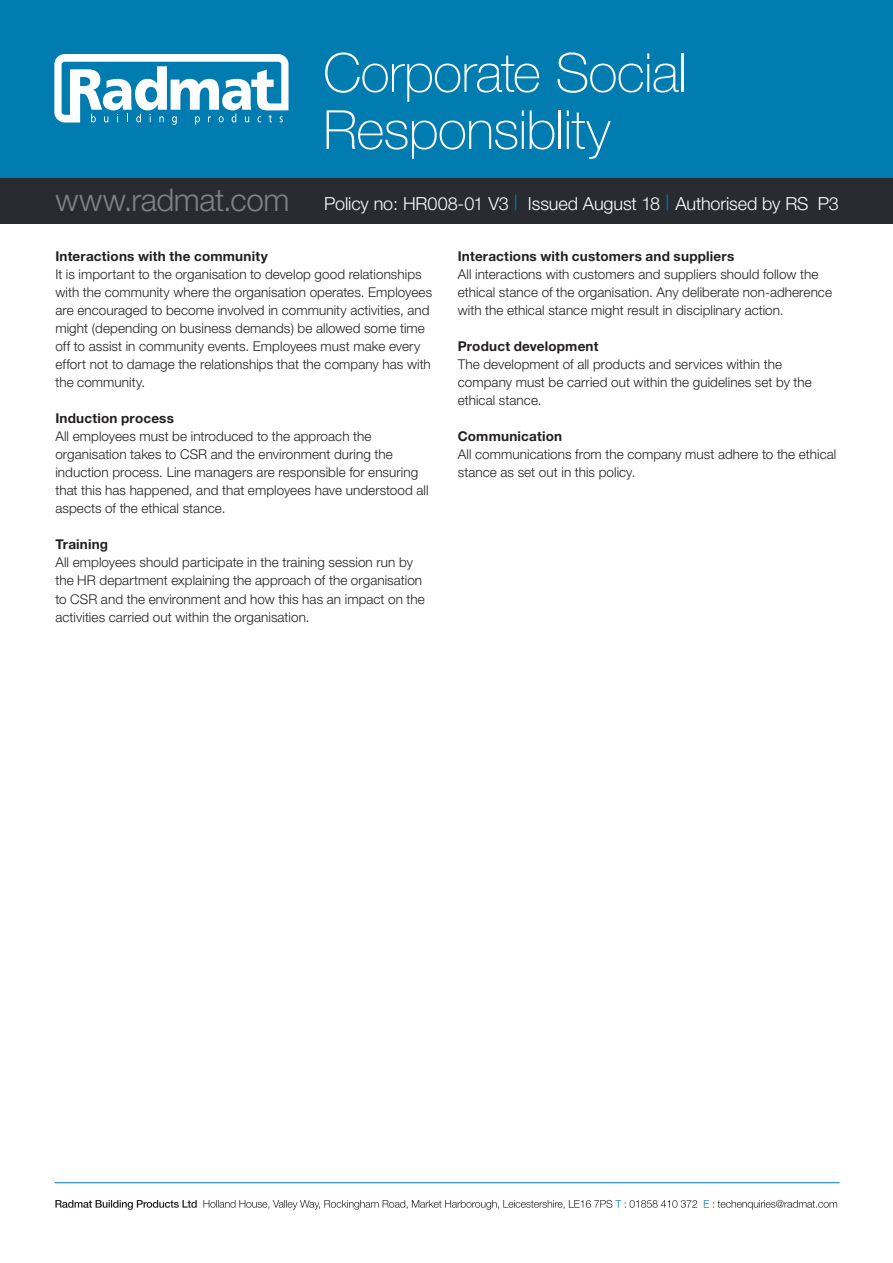
<style>
.page{position:relative;width:893px;height:1263px;background:#fff}
.page>*{position:absolute;margin:0;border:0;box-sizing:border-box;transform-origin:0 0}
.t1{font:100 54px/57px "Helvetica Neue";letter-spacing:-.015em;color:#fff}
.t2{font:300 18px "Helvetica Neue";letter-spacing:-.01em;color:#fff}
.t3{font:300 13.5px/18px "Helvetica Neue";letter-spacing:.005em;color:#231f20}
.t4{font:700 13.5px "Helvetica Neue";letter-spacing:.015em;color:#231f20}
.s1{font-size:31.2px;color:#808285}
.s2{font-size:21px;color:#007cb1}
</style>
<div class="page">
<div style="left:0;top:0;width:893px;height:178px;background:#007cb1"></div>
<div style="left:0;top:179px;width:893px;height:45px;background:#282c31"></div>
<svg style="left:54px;top:54px;width:235px;height:71px"></svg>
<hr style="left:55px;top:1182px;width:785px;height:1px;background:#007cb1">
<svg style="left:704px;top:1200px;width:133px;height:10px"></svg>
<svg style="left:55px;top:1200px;width:642px;height:10px"></svg>
<h1 class="t1" style="left:323px;top:44px;width:365px">Corporate Social<br>Responsiblity</h1>
<p class="t2" style="left:55px;top:193px;width:785px"><span class="s1">www.radmat.com</span> Policy no: HR008-01 V3 <span class="s2">|</span> Issued August 18 <span class="s2">|</span> Authorised by RS P3</p>
<p class="t4" style="left:55px;top:248px;width:214px">Interactions with the community</p>
<p class="t3" style="left:55px;top:265px;width:378px">It is important to the organisation to develop good relationships with the community where the organisation operates. Employees are encouraged to become involved in community activities, and might (depending on business demands) be allowed some time off to assist in community events. Employees must make every effort not to damage the relationships that the company has with the community.</p>
<p class="t4" style="left:55px;top:410px;width:120px">Induction process</p>
<p class="t3" style="left:55px;top:427px;width:375px">All employees must be introduced to the approach the organisation takes to CSR and the environment during the induction process. Line managers are responsible for ensuring that this has happened, and that employees have understood all aspects of the ethical stance.</p>
<p class="t4" style="left:55px;top:536px;width:54px">Training</p>
<p class="t3" style="left:55px;top:553px;width:371px">All employees should participate in the training session run by the HR department explaining the approach of the organisation to CSR and the environment and how this has an impact on the activities carried out within the organisation.</p>
<p class="t4" style="left:458px;top:248px;width:278px">Interactions with customers and suppliers</p>
<p class="t3" style="left:458px;top:265px;width:376px">All interactions with customers and suppliers should follow the ethical stance of the organisation. Any deliberate non-adherence with the ethical stance might result in disciplinary action.</p>
<p class="t4" style="left:458px;top:338px;width:142px">Product development</p>
<p class="t3" style="left:458px;top:355px;width:355px">The development of all products and services within the company must be carried out within the guidelines set by the ethical stance.</p>
<p class="t4" style="left:458px;top:428px;width:106px">Communication</p>
<p class="t3" style="left:458px;top:445px;width:380px">All communications from the company must adhere to the ethical stance as set out in this policy.</p>
</div>
